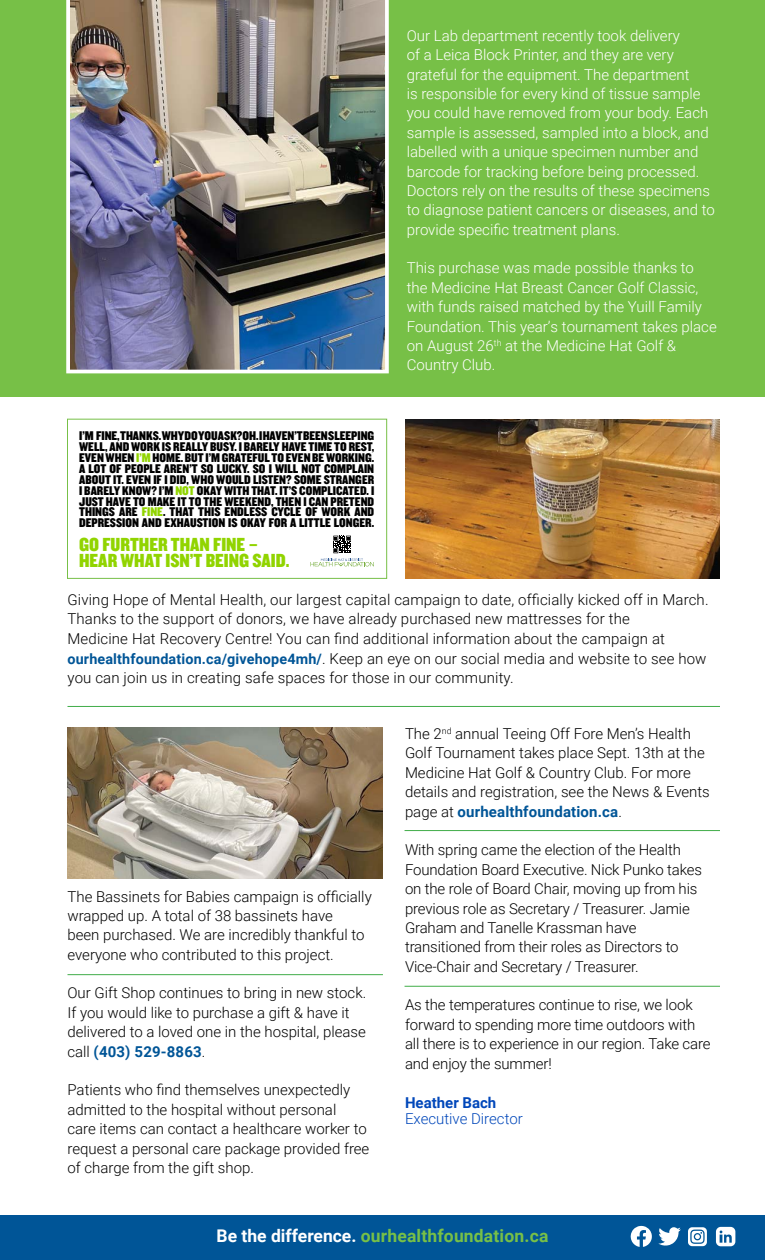
<style>
.page{position:relative;width:765px;height:1260px;background:#fff}
.page>*{position:absolute;margin:0;border:0;box-sizing:border-box;transform-origin:0 0}
.t1{font:19.62px/15.2px "Knockout HTF70 Full Welterwt";color:#91d400}
.t2{font:700 17.5px "Roboto";letter-spacing:.01em;color:#77c047}
.t3{font:300 15px/19.4px "Roboto";color:#000}
.t4{font:300 15px/19.4px "Roboto";color:#fff}
.t5{font:300 15px "Roboto";color:#0047ba}
.t6{font:700 15px "Roboto";color:#0047ba}
.t7{font:13.12px/10.9px "Knockout HTF70 Full Welterwt";color:#000;text-align:justify}
.s1{color:#91d400}
.s2{font-weight:700;font-size:14.38px;color:#005597}
.s3{font-weight:700;color:#005597}
.s4{color:#fff}
</style>
<div class="page">
<div style="left:0;top:0;width:765px;height:397px;background:#77c047"></div>
<img style="left:66px;top:0;width:323px;height:373px">
<div style="left:0;top:1215px;width:765px;height:45px;background:#005597"></div>
<svg style="left:333px;top:535px;width:18px;height:1px"></svg>
<svg style="left:310px;top:536px;width:64px;height:31px"></svg>
<div style="left:67px;top:419px;width:320px;height:160px;border:1px solid #77c047"></div>
<img style="left:68px;top:728px;width:314px;height:151px">
<img style="left:406px;top:419px;width:314px;height:159px">
<hr style="left:68px;top:706px;width:652px;height:1px;background:#41ad49">
<hr style="left:68px;top:974px;width:315px;height:1px;background:#41ad49">
<hr style="left:405px;top:830px;width:315px;height:1px;background:#41ad49">
<hr style="left:405px;top:986px;width:315px;height:1px;background:#41ad49">
<svg style="left:631px;top:1226px;width:50px;height:21px"></svg>
<svg style="left:688px;top:1227px;width:19px;height:19px"></svg>
<svg style="left:716px;top:1227px;width:19px;height:19px"></svg>
<p class="t7" style="left:79px;top:431px;width:297px">I’M FINE, THANKS. WHY DO YOU ASK? OH. I HAVEN’T BEEN SLEEPING WELL, AND WORK IS REALLY BUSY. I BARELY HAVE TIME TO REST, EVEN WHEN <span class="s1">I’M</span> HOME. BUT I’M GRATEFUL TO EVEN BE WORKING.<br>A LOT OF PEOPLE AREN’T SO LUCKY. SO I WILL NOT COMPLAIN ABOUT IT. EVEN IF I DID, WHO WOULD LISTEN? SOME STRANGER I BARELY KNOW? I’M <span class="s1">NOT</span> OKAY WITH THAT. IT’S COMPLICATED. I JUST HAVE TO MAKE IT TO THE WEEKEND, THEN I CAN PRETEND THINGS ARE <span class="s1">FINE</span>. THAT THIS ENDLESS CYCLE OF WORK AND DEPRESSION AND EXHAUSTION IS OKAY FOR A LITTLE LONGER.</p>
<h1 class="t1" style="left:79px;top:538px;width:212px">GO FURTHER THAN FINE –<br>HEAR WHAT ISN’T BEING SAID.</h1>
<p class="t4" style="left:407px;top:25px;width:310px">Our Lab department recently took delivery<br>of a Leica Block Printer, and they are very grateful for the equipment. The department<br>is responsible for every kind of tissue sample you could have removed from your body. Each sample is assessed, sampled into a block, and labelled with a unique specimen number and barcode for tracking before being processed.<br>Doctors rely on the results of these specimens to diagnose patient cancers or diseases, and to provide specific treatment plans.</p>
<p class="t4" style="left:407px;top:258px;width:311px">This purchase was made possible thanks to the Medicine Hat Breast Cancer Golf Classic, with funds raised matched by the Yuill Family Foundation. This year’s tournament takes place on August 26<sup>th</sup> at the Medicine Hat Golf &amp; Country Club.</p>
<p class="t3" style="left:68px;top:589px;width:643px">Giving Hope of Mental Health, our largest capital campaign to date, officially kicked off in March.<br>Thanks to the support of donors, we have already purchased new mattresses for the<br>Medicine Hat Recovery Centre! You can find additional information about the campaign at <span class="s2">ourhealthfoundation.ca/givehope4mh/</span>. Keep an eye on our social media and website to see how you can join us in creating safe spaces for those in our community.</p>
<p class="t3" style="left:68px;top:886px;width:306px">The Bassinets for Babies campaign is officially wrapped up. A total of 38 bassinets have<br>been purchased. We are incredibly thankful to everyone who contributed to this project.</p>
<p class="t3" style="left:68px;top:983px;width:300px">Our Gift Shop continues to bring in new stock.<br>If you would like to purchase a gift &amp; have it delivered to a loved one in the hospital, please call <span class="s3">(403) 529-8863</span>.</p>
<p class="t3" style="left:68px;top:1080px;width:303px">Patients who find themselves unexpectedly admitted to the hospital without personal<br>care items can contact a healthcare worker to request a personal care package provided free of charge from the gift shop.</p>
<p class="t3" style="left:405px;top:724px;width:306px">The 2<sup>nd</sup> annual Teeing Off Fore Men’s Health Golf Tournament takes place Sept. 13th at the Medicine Hat Golf &amp; Country Club. For more details and registration, see the News &amp; Events page at <span class="s3">ourhealthfoundation.ca</span>.</p>
<p class="t3" style="left:405px;top:840px;width:298px">With spring came the election of the Health Foundation Board Executive. Nick Punko takes on the role of Board Chair, moving up from his previous role as Secretary / Treasurer. Jamie Graham and Tanelle Krassman have transitioned from their roles as Directors to Vice-Chair and Secretary / Treasurer.</p>
<p class="t3" style="left:405px;top:995px;width:307px">As the temperatures continue to rise, we look forward to spending more time outdoors with all there is to experience in our region. Take care and enjoy the summer!</p>
<p class="t6" style="left:405px;top:1092px;width:93px">Heather Bach</p>
<p class="t5" style="left:405px;top:1108px;width:119px">Executive Director</p>
<p class="t2" style="left:217px;top:1224px;width:333px"><span class="s4">Be the difference.</span> ourhealthfoundation.ca</p>
</div>
